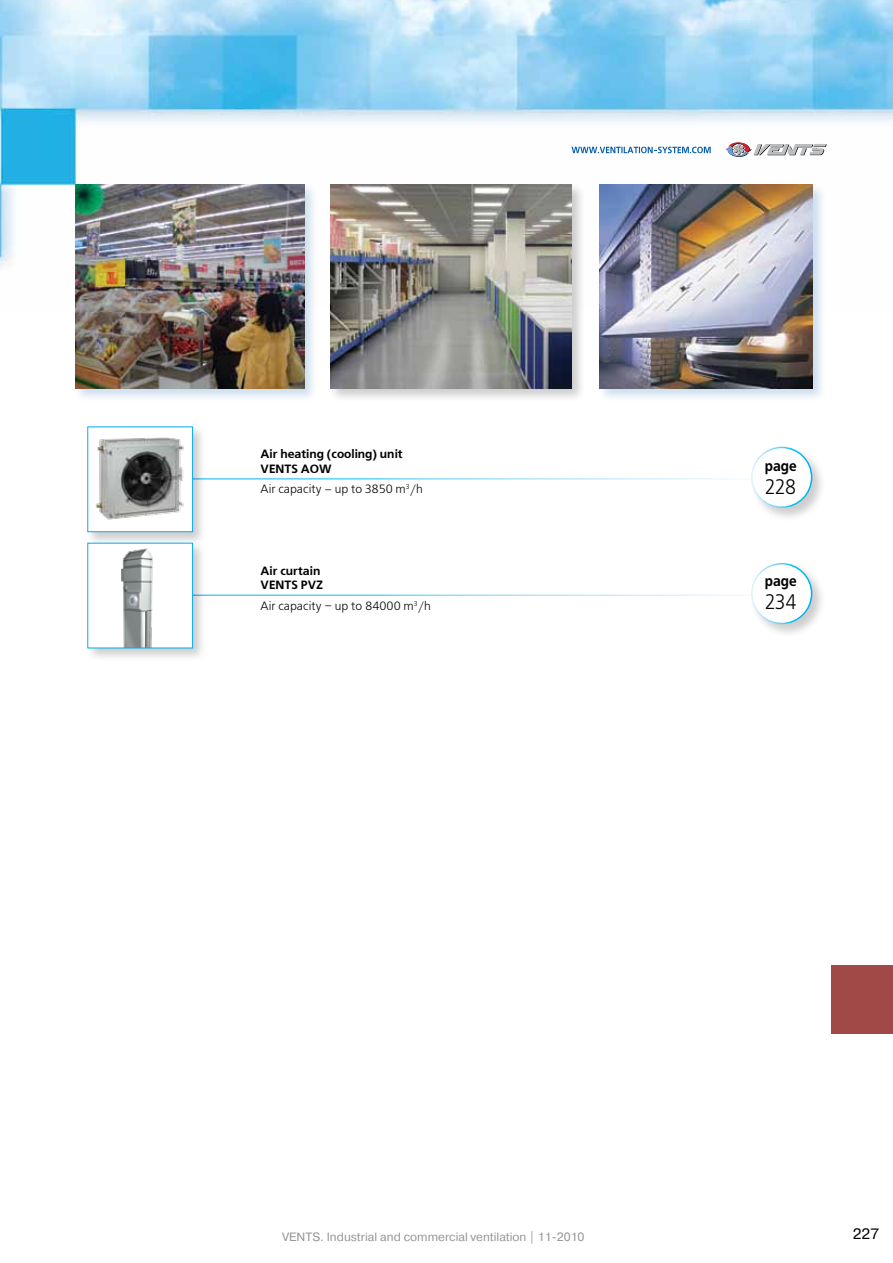
<style>
.page{position:relative;width:893px;height:1263px;background:#fff}
.page>*{position:absolute;margin:0;border:0;box-sizing:border-box;transform-origin:0 0}
.t1{font:21px "Free Set C";color:#000;scale:.9 1}
.t2{font:700 15px "Free Set C";color:#000;scale:.9 1}
.t3{font:15px "Pragmatica C";color:#000}
.t4{font:700 12px/14.4px "Free Set C";color:#000}
.t5{font:12px "Free Set C";color:#000}
.t6{font:12px "Pragmatica C";color:#939598}
</style>
<div class="page">
<div style="left:831px;top:965px;width:62px;height:68px;background:#a14947"></div>
<img style="left:0;top:0;width:893px;height:268px">
<svg style="left:725px;top:142px;width:102px;height:15px"></svg>
<svg style="left:572px;top:147px;width:139px;height:6px"></svg>
<div style="left:85px;top:424px;width:122px;height:122px;background:#000;opacity:.2"></div>
<div style="left:88px;top:427px;width:105px;height:105px;background:#fff"></div>
<img style="left:95px;top:437px;width:89px;height:83px">
<div style="left:87px;top:426px;width:106px;height:106px;border:1px solid #00aeef"></div>
<div style="left:85px;top:540px;width:122px;height:122px;background:#000;opacity:.2"></div>
<div style="left:88px;top:543px;width:105px;height:105px;background:#fff"></div>
<img style="left:121px;top:548px;width:32px;height:98px">
<div style="left:750px;top:445px;width:76px;height:77px;background:#000;opacity:.2"></div>
<div style="left:752px;top:447px;width:60px;height:60px;background:#fff;border-radius:50%"></div>
<div style="left:751px;top:447px;width:61px;height:61px;border:2px solid #fff;border-radius:50%"></div>
<div style="left:750px;top:561px;width:76px;height:77px;background:#000;opacity:.2"></div>
<div style="left:752px;top:564px;width:60px;height:59px;background:#fff;border-radius:50%"></div>
<div style="left:751px;top:563px;width:61px;height:61px;border:2px solid #fff;border-radius:50%"></div>
<div style="left:328px;top:182px;width:258px;height:220px;background:#000;opacity:.2"></div>
<img style="left:330px;top:184px;width:242px;height:204px">
<div style="left:73px;top:182px;width:245px;height:220px;background:#005baa;opacity:.2"></div>
<img style="left:76px;top:184px;width:228px;height:204px">
<div style="left:597px;top:182px;width:229px;height:220px;background:#005baa;opacity:.2"></div>
<img style="left:599px;top:184px;width:213px;height:204px">
<p class="t4" style="left:261px;top:447px;width:144px">Air heating (cooling) unit<br>VENTS AOW</p>
<p class="t5" style="left:261px;top:483px;width:164px">Air capacity – up to 3850 m<sup>3</sup>/h</p>
<p class="t4" style="left:261px;top:564px;width:64px">Air curtain<br>VENTS PVZ</p>
<p class="t5" style="left:261px;top:599px;width:172px">Air capacity – up to 84000 m<sup>3</sup>/h</p>
<p class="t2" style="left:765px;top:458px;width:37px">page</p>
<h1 class="t1" style="left:765px;top:475px;width:36px">228</h1>
<p class="t2" style="left:765px;top:572px;width:37px">page</p>
<h1 class="t1" style="left:765px;top:590px;width:36px">234</h1>
<p class="t6" style="left:282px;top:1230px;width:304px">VENTS. Industrial and commercial ventilation | 11-2010</p>
<p class="t3" style="left:853px;top:1225px;width:28px">227</p>
</div>
